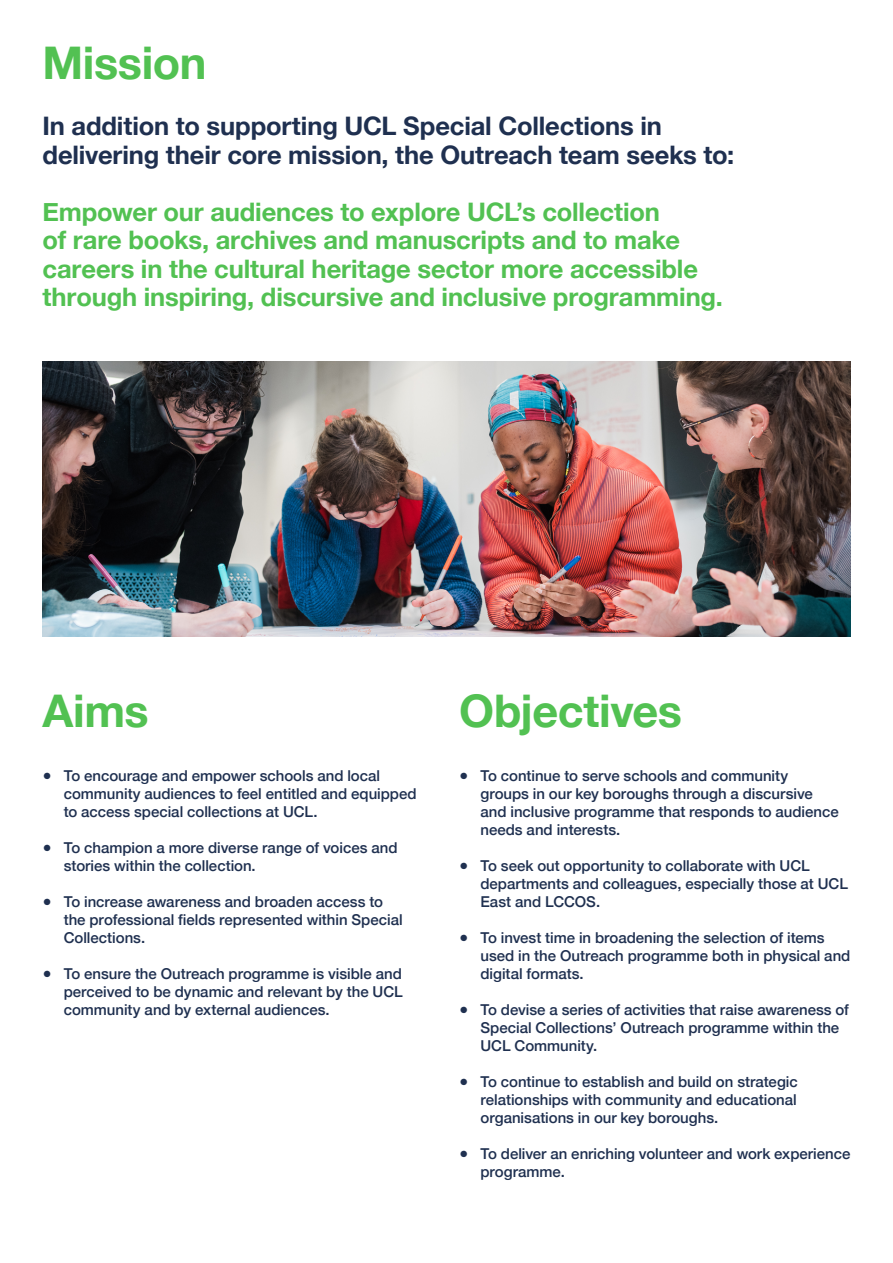
<style>
.page{position:relative;width:893px;height:1263px;background:#fff}
.page>*{position:absolute;margin:0;border:0;box-sizing:border-box;transform-origin:0 0}
.t1{font:700 45px "Helvetica Neue";letter-spacing:-.01em;color:#52c152}
.t2{font:700 25.5px/28.5px "Helvetica Neue";letter-spacing:-.005em;color:#52c152}
.t3{font:700 25.5px/28.5px "Helvetica Neue";letter-spacing:-.005em;color:#1f3050}
.t4{font:500 15px/18px "Helvetica Neue";color:#1f3050}
.s1{font-weight:700}
</style>
<div class="page">
<img style="left:43px;top:362px;width:807px;height:275px">
<h1 class="t1" style="left:43px;top:27px;width:165px">Mission</h1>
<h2 class="t3" style="left:43px;top:113px;width:693px">In addition to supporting UCL Special Collections in delivering their core mission, the Outreach team seeks to:</h2>
<h2 class="t2" style="left:43px;top:198px;width:682px">Empower our audiences to explore UCL’s collection<br>of rare books, archives and manuscripts and to make careers in the cultural heritage sector more accessible through inspiring, discursive and inclusive programming.</h2>
<h1 class="t1" style="left:43px;top:675px;width:108px">Aims</h1>
<h1 class="t1" style="left:459px;top:675px;width:224px">Objectives</h1>
<p class="t4" style="left:64px;top:765px;width:354px;text-indent:-21px"><span class="s1">●</span> To encourage and empower schools and local community audiences to feel entitled and equipped to access special collections at UCL.</p>
<p class="t4" style="left:64px;top:837px;width:335px;text-indent:-21px"><span class="s1">●</span> To champion a more diverse range of voices and stories within the collection.</p>
<p class="t4" style="left:64px;top:891px;width:340px;text-indent:-21px"><span class="s1">●</span> To increase awareness and broaden access to the professional fields represented within Special<br>Collections.</p>
<p class="t4" style="left:64px;top:963px;width:340px;text-align:justify;text-indent:-21px"><span class="s1">●</span> To ensure the Outreach programme is visible and perceived to be dynamic and relevant by the UCL community and by external audiences.</p>
<p class="t4" style="left:480px;top:765px;width:360px;text-indent:-21px"><span class="s1">●</span> To continue to serve schools and community groups in our key boroughs through a discursive and inclusive programme that responds to audience needs and interests.</p>
<p class="t4" style="left:480px;top:855px;width:369px;text-indent:-21px"><span class="s1">●</span> To seek out opportunity to collaborate with UCL departments and colleagues, especially those at UCL<br>East and LCCOS.</p>
<p class="t4" style="left:480px;top:927px;width:371px;text-indent:-21px"><span class="s1">●</span> To invest time in broadening the selection of items used in the Outreach programme both in physical and digital formats.</p>
<p class="t4" style="left:480px;top:999px;width:370px;text-indent:-21px"><span class="s1">●</span> To devise a series of activities that raise awareness of<br>Special Collections’ Outreach programme within the<br>UCL Community.</p>
<p class="t4" style="left:480px;top:1071px;width:319px;text-align:justify;text-indent:-21px"><span class="s1">●</span> To continue to establish and build on strategic relationships with community and educational organisations in our key boroughs.</p>
<p class="t4" style="left:480px;top:1143px;width:371px;text-indent:-21px"><span class="s1">●</span> To deliver an enriching volunteer and work experience programme.</p>
</div>
